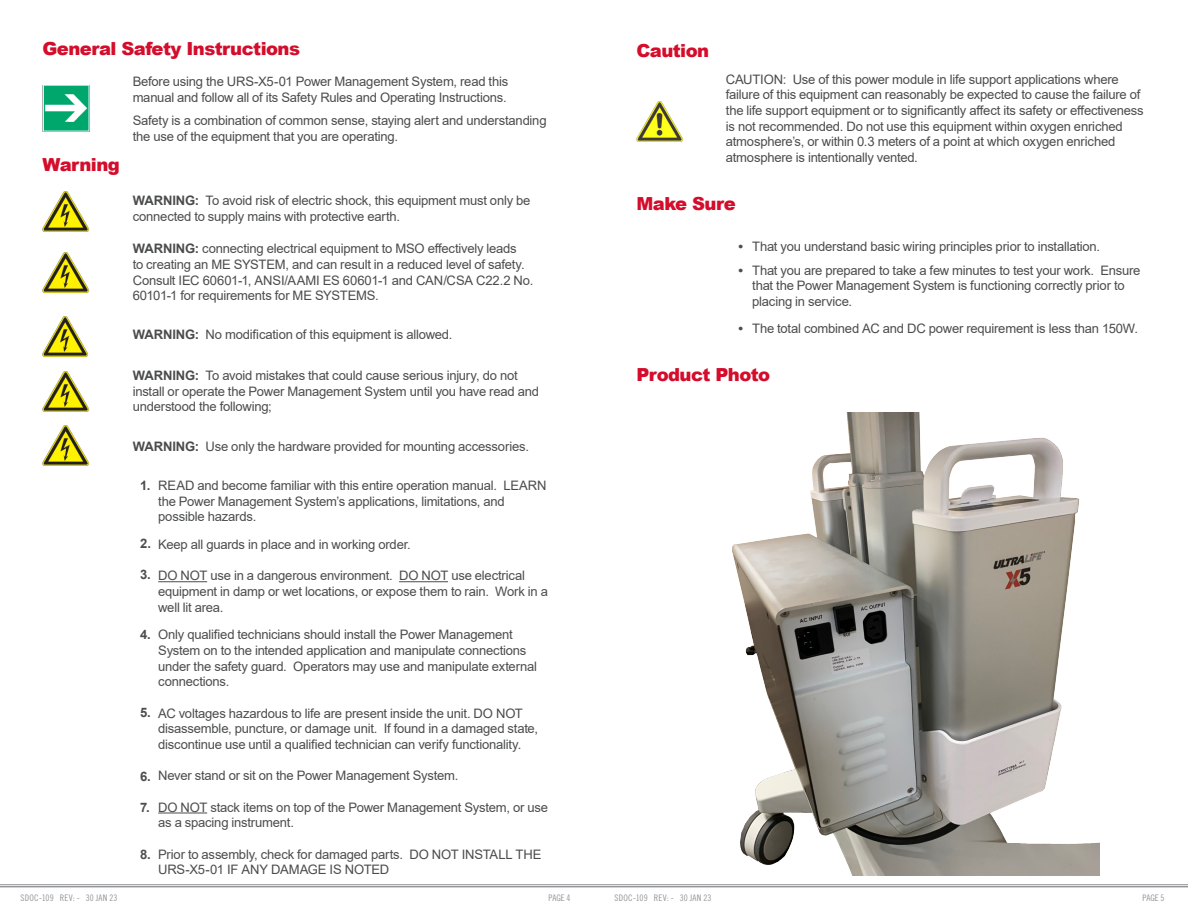
<style>
.page{position:relative;width:1188px;height:918px;background:#fff}
.page>*{position:absolute;margin:0;border:0;box-sizing:border-box;transform-origin:0 0}
.t1{font:900 18px "Arial";letter-spacing:-.03em;color:#d30d2b}
.t2{font:13.05px/15.6px "Arial";letter-spacing:-.015em;color:#4b4c4d}
.t3{font:700 13.05px "Arial";color:#4b4c4d}
.t4{font:9px "Trade Gothic LT Std Cn 18";letter-spacing:.02em;color:#939598}
.s1{font-weight:700}
</style>
<div class="page">
<hr style="left:0;top:884px;width:594px;height:1px;background:#939598">
<hr style="left:0;top:886px;width:594px;height:1px;background:#939598">
<hr style="left:594px;top:884px;width:594px;height:1px;background:#939598">
<hr style="left:594px;top:886px;width:594px;height:1px;background:#939598">
<img style="left:43px;top:192px;width:46px;height:40px">
<img style="left:43px;top:85px;width:46px;height:46px">
<img style="left:43px;top:252px;width:46px;height:40px">
<img style="left:42px;top:317px;width:47px;height:40px">
<img style="left:43px;top:371px;width:46px;height:40px">
<img style="left:43px;top:425px;width:46px;height:40px">
<img style="left:732px;top:412px;width:367px;height:463px">
<hr style="left:158px;top:581px;width:49px;height:1px;background:#4b4c4d">
<hr style="left:399px;top:581px;width:49px;height:1px;background:#4b4c4d">
<hr style="left:158px;top:813px;width:49px;height:1px;background:#4b4c4d">
<img style="left:637px;top:101px;width:46px;height:40px">
<p class="t1" style="left:43px;top:36px;width:259px">General Safety Instructions</p>
<p class="t2" style="left:133px;top:73px;width:377px">Before using the URS-X5-01 Power Management System, read this manual and follow all of its Safety Rules and Operating Instructions.</p>
<p class="t1" style="left:43px;top:151px;width:79px">Warning</p>
<p class="t2" style="left:133px;top:113px;width:415px">Safety is a combination of common sense, staying alert and understanding the use of the equipment that you are operating.</p>
<p class="t2" style="left:133px;top:193px;width:399px"><span class="s1">WARNING:</span> To avoid risk of electric shock, this equipment must only be connected to supply mains with protective earth.</p>
<p class="t2" style="left:133px;top:241px;width:402px"><span class="s1">WARNING:</span> connecting electrical equipment to MSO effectively leads<br>to creating an ME SYSTEM, and can result in a reduced level of safety.<br>Consult IEC 60601-1, ANSI/AAMI ES 60601-1 and CAN/CSA C22.2 No.<br>60101-1 for requirements for ME SYSTEMS.</p>
<p class="t2" style="left:133px;top:327px;width:321px"><span class="s1">WARNING:</span> No modification of this equipment is allowed.</p>
<p class="t2" style="left:133px;top:368px;width:408px"><span class="s1">WARNING:</span> To avoid mistakes that could cause serious injury, do not install or operate the Power Management System until you have read and understood the following;</p>
<p class="t2" style="left:133px;top:438px;width:398px"><span class="s1">WARNING:</span> Use only the hardware provided for mounting accessories.</p>
<p class="t3" style="left:140px;top:476px;width:12px">1.</p>
<p class="t3" style="left:140px;top:534px;width:12px">2.</p>
<p class="t3" style="left:140px;top:565px;width:12px">3.</p>
<p class="t3" style="left:140px;top:625px;width:12px">4.</p>
<p class="t3" style="left:140px;top:704px;width:12px">5.</p>
<p class="t3" style="left:140px;top:767px;width:12px">6.</p>
<p class="t3" style="left:140px;top:798px;width:11px">7.</p>
<p class="t3" style="left:140px;top:845px;width:12px">8.</p>
<p class="t2" style="left:158px;top:478px;width:390px">READ and become familiar with this entire operation manual. LEARN the Power Management System’s applications, limitations, and possible hazards.</p>
<p class="t2" style="left:158px;top:537px;width:254px">Keep all guards in place and in working order.</p>
<p class="t2" style="left:158px;top:568px;width:391px">DO NOT use in a dangerous environment. DO NOT use electrical equipment in damp or wet locations, or expose them to rain. Work in a well lit area.</p>
<p class="t2" style="left:158px;top:627px;width:380px">Only qualified technicians should install the Power Management System on to the intended application and manipulate connections under the safety guard. Operators may use and manipulate external connections.</p>
<p class="t2" style="left:158px;top:705px;width:381px">AC voltages hazardous to life are present inside the unit. DO NOT disassemble, puncture, or damage unit. If found in a damaged state, discontinue use until a qualified technician can verify functionality.</p>
<p class="t2" style="left:158px;top:768px;width:302px">Never stand or sit on the Power Management System.</p>
<p class="t2" style="left:158px;top:799px;width:391px">DO NOT stack items on top of the Power Management System, or use as a spacing instrument.</p>
<p class="t2" style="left:158px;top:846px;width:385px">Prior to assembly, check for damaged parts. DO NOT INSTALL THE<br>URS-X5-01 IF ANY DAMAGE IS NOTED</p>
<p class="t1" style="left:636px;top:37px;width:74px">Caution</p>
<p class="t2" style="left:726px;top:71px;width:419px">CAUTION: Use of this power module in life support applications where failure of this equipment can reasonably be expected to cause the failure of the life support equipment or to significantly affect its safety or effectiveness is not recommended. Do not use this equipment within oxygen enriched atmosphere’s, or within 0.3 meters of a point at which oxygen enriched atmosphere is intentionally vented.</p>
<p class="t1" style="left:637px;top:191px;width:101px">Make Sure</p>
<p class="t3" style="left:739px;top:237px;width:6px">•</p>
<p class="t3" style="left:739px;top:261px;width:6px">•</p>
<p class="t2" style="left:752px;top:238px;width:350px">That you understand basic wiring principles prior to installation.</p>
<p class="t2" style="left:752px;top:262px;width:390px">That you are prepared to take a few minutes to test your work. Ensure that the Power Management System is functioning correctly prior to placing in service.</p>
<p class="t3" style="left:739px;top:319px;width:6px">•</p>
<p class="t2" style="left:752px;top:320px;width:387px">The total combined AC and DC power requirement is less than 150W.</p>
<p class="t1" style="left:637px;top:362px;width:135px">Product Photo</p>
<p class="t4" style="left:21px;top:892px;width:98px">SDOC-109 REV: - 30 JAN 23</p>
<p class="t4" style="left:549px;top:892px;width:23px">PAGE 4</p>
<p class="t4" style="left:615px;top:892px;width:98px">SDOC-109 REV: - 30 JAN 23</p>
<p class="t4" style="left:1143px;top:892px;width:23px">PAGE 5</p>
</div>
